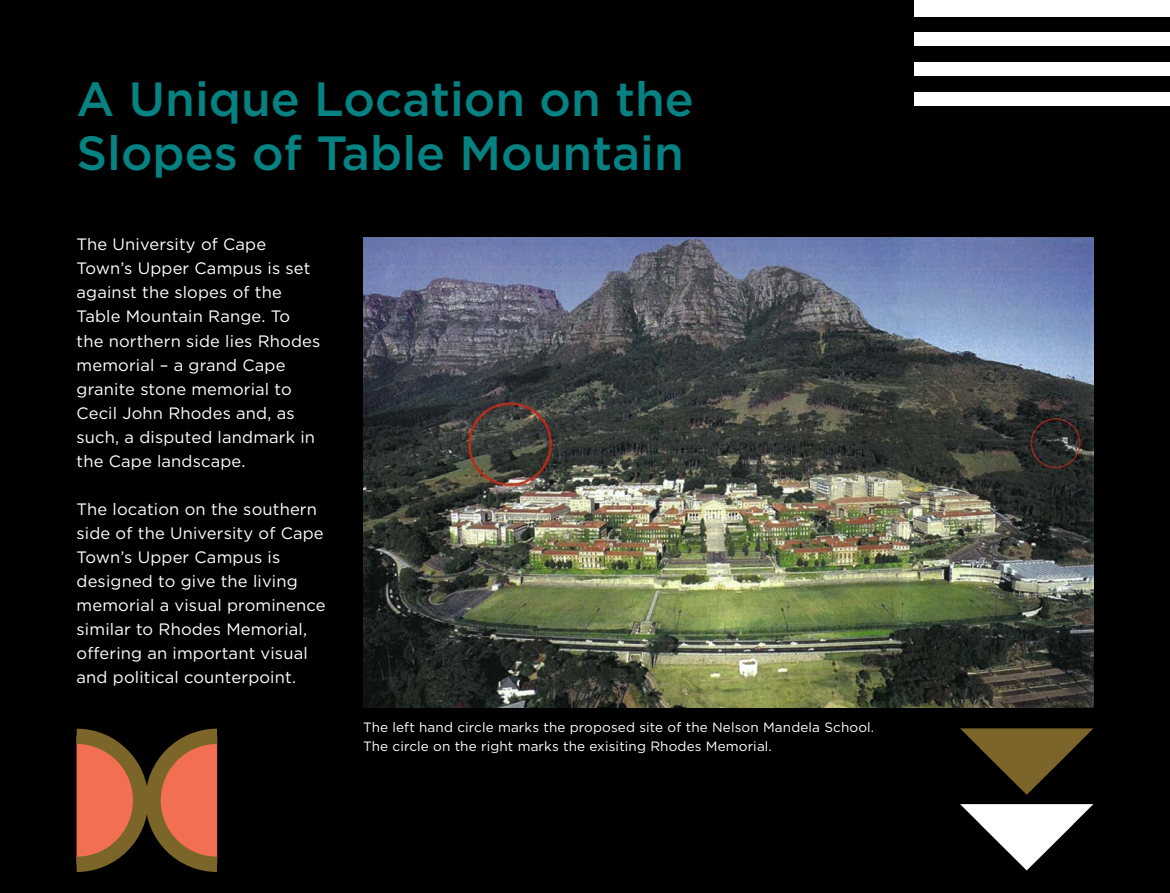
<style>
.page{position:relative;width:1170px;height:893px;background:#fff}
.page>*{position:absolute;margin:0;border:0;box-sizing:border-box;transform-origin:0 0}
.Heading_1{font:500 48px/54px "Gotham";color:#058281}
.Body_text_white{font:16.5px/24px "Gotham";letter-spacing:.01em;color:#fff}
.Body_text_white_smal{font:13.5px/19.5px "Gotham";letter-spacing:.01em;color:#fff}
</style>
<div class="page">
<div style="left:0;top:0;width:1169px;height:893px;background:#000"></div>
<img style="left:363px;top:237px;width:730px;height:471px">
<svg style="left:76px;top:728px;width:142px;height:144px"></svg>
<div style="left:914px;top:92px;width:255px;height:13px;background:#fff"></div>
<div style="left:914px;top:62px;width:255px;height:13px;background:#fff"></div>
<div style="left:914px;top:33px;width:255px;height:13px;background:#fff"></div>
<div style="left:914px;top:0;width:255px;height:16px;background:#fff"></div>
<svg style="left:960px;top:804px;width:133px;height:66px"></svg>
<svg style="left:960px;top:728px;width:133px;height:67px"></svg>
<p class="Heading_1" style="left:77px;top:71px;width:618px">A Unique Location on the<br>Slopes of Table Mountain</p>
<p class="Body_text_white" style="left:77px;top:232px;width:245px">The University of Cape<br>Town’s Upper Campus is set against the slopes of the<br>Table Mountain Range. To the northern side lies Rhodes memorial – a grand Cape granite stone memorial to<br>Cecil John Rhodes and, as such, a disputed landmark in the Cape landscape.</p>
<p class="Body_text_white" style="left:77px;top:496px;width:250px">The location on the southern side of the University of Cape<br>Town’s Upper Campus is designed to give the living memorial a visual prominence similar to Rhodes Memorial, offering an important visual and political counterpoint.</p>
<p class="Body_text_white_smal" style="left:363px;top:717px;width:512px">The left hand circle marks the proposed site of the Nelson Mandela School.<br>The circle on the right marks the exisiting Rhodes Memorial.</p>
</div>
